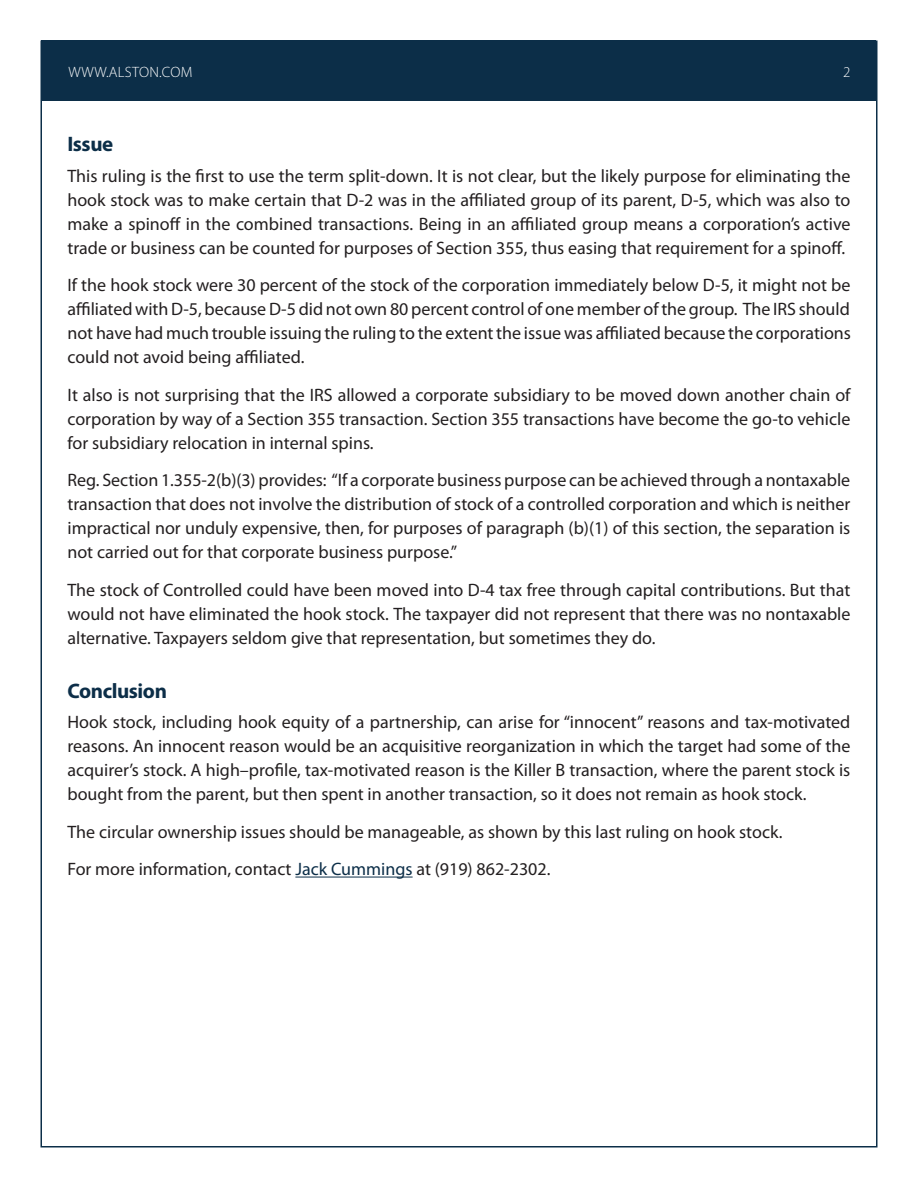
<style>
.page{position:relative;width:918px;height:1188px;background:#fff}
.page>*{position:absolute;margin:0;border:0;box-sizing:border-box;transform-origin:0 0}
.Head{font:700 21px "Myriad Pro";letter-spacing:-.02em;color:#0c2e48}
.Body_Text{font:18px/24px "Myriad Pro";color:#231f20;text-align:justify}
.Paragraph_Style_1{font:300 15px "Myriad Pro";letter-spacing:.02em;color:#fff}
.s1{color:#0c2e48}
</style>
<div class="page">
<div style="left:42px;top:40px;width:834px;height:61px;background:#0c2e48"></div>
<hr style="left:295px;top:877px;width:118px;height:1px;background:#0c2e48">
<p class="Paragraph_Style_1" style="left:68px;top:63px;width:126px">WWW.ALSTON.COM</p>
<p class="Paragraph_Style_1" style="left:843px;top:63px;width:9px">2</p>
<p class="Head" style="left:67px;top:130px;width:47px">Issue</p>
<p class="Body_Text" style="left:67px;top:163px;width:785px">This ruling is the first to use the term split-down. It is not clear, but the likely purpose for eliminating the hook stock was to make certain that D-2 was in the affiliated group of its parent, D-5, which was also to make a spinoff in the combined transactions. Being in an affiliated group means a corporation’s active trade or business can be counted for purposes of Section 355, thus easing that requirement for a spinoff.</p>
<p class="Body_Text" style="left:67px;top:273px;width:785px">If the hook stock were 30 percent of the stock of the corporation immediately below D-5, it might not be affiliated with D-5, because D-5 did not own 80 percent control of one member of the group. The IRS should not have had much trouble issuing the ruling to the extent the issue was affiliated because the corporations could not avoid being affiliated.</p>
<p class="Body_Text" style="left:67px;top:382px;width:785px">It also is not surprising that the IRS allowed a corporate subsidiary to be moved down another chain of corporation by way of a Section 355 transaction. Section 355 transactions have become the go-to vehicle for subsidiary relocation in internal spins.</p>
<p class="Body_Text" style="left:67px;top:468px;width:784px">Reg. Section 1.355-2(b)(3) provides: “If a corporate business purpose can be achieved through a nontaxable transaction that does not involve the distribution of stock of a controlled corporation and which is neither impractical nor unduly expensive, then, for purposes of paragraph (b)(1) of this section, the separation is not carried out for that corporate business purpose.”</p>
<p class="Body_Text" style="left:67px;top:577px;width:785px">The stock of Controlled could have been moved into D-4 tax free through capital contributions. But that would not have eliminated the hook stock. The taxpayer did not represent that there was no nontaxable alternative. Taxpayers seldom give that representation, but sometimes they do.</p>
<p class="Head" style="left:67px;top:677px;width:101px">Conclusion</p>
<p class="Body_Text" style="left:67px;top:710px;width:784px">Hook stock, including hook equity of a partnership, can arise for “innocent” reasons and tax-motivated reasons. An innocent reason would be an acquisitive reorganization in which the target had some of the acquirer’s stock. A high–profile, tax-motivated reason is the Killer B transaction, where the parent stock is bought from the parent, but then spent in another transaction, so it does not remain as hook stock.</p>
<p class="Body_Text" style="left:67px;top:819px;width:717px">The circular ownership issues should be manageable, as shown by this last ruling on hook stock.</p>
<p class="Body_Text" style="left:67px;top:857px;width:484px">For more information, contact <span class="s1">Jack Cummings</span> at (919) 862-2302.</p>
</div>
